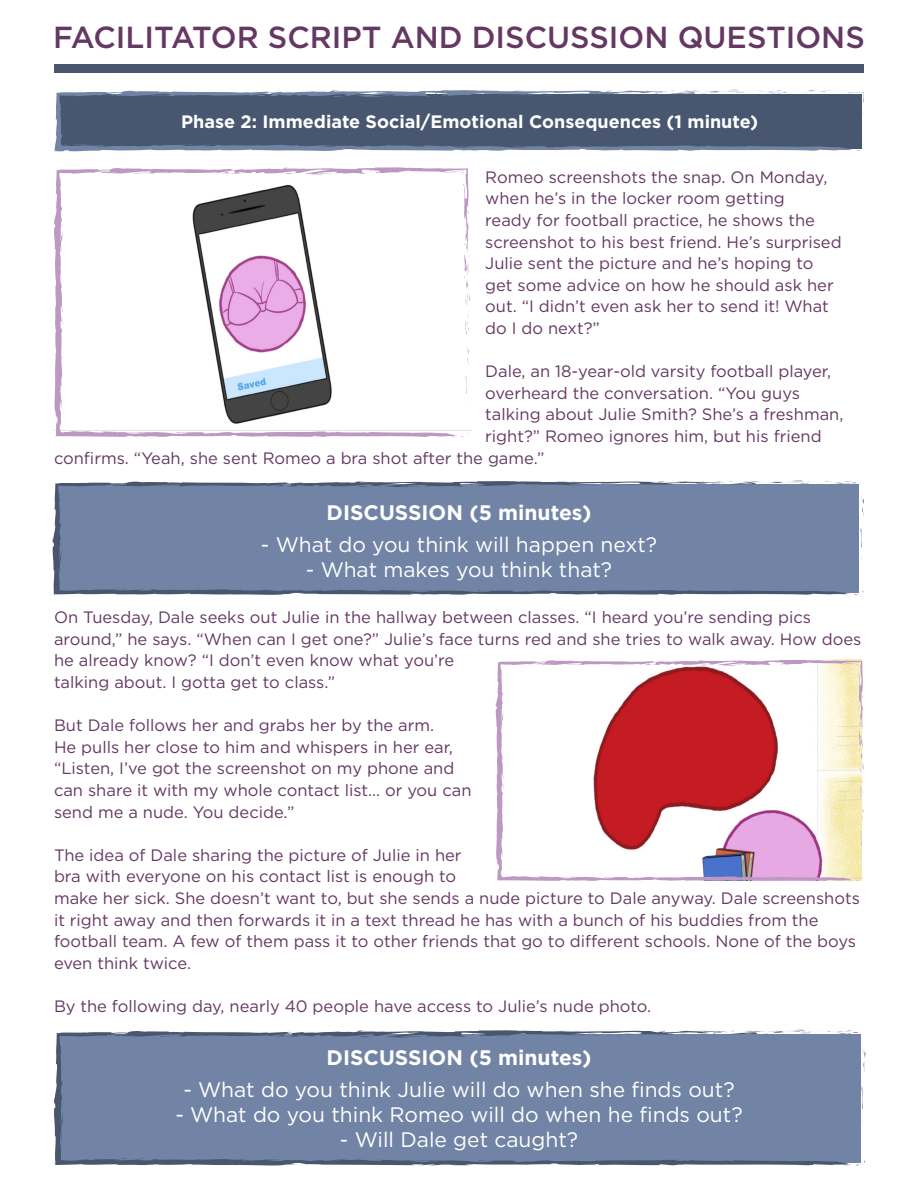
<style>
.page{position:relative;width:918px;height:1188px;background:#fff}
.page>*{position:absolute;margin:0;border:0;box-sizing:border-box;transform-origin:0 0}
.t1{font:500 30.45px "Gotham";color:#643862}
.t2{font:21px "Gotham";color:#fff}
.t3{font:700 21px "Gotham";color:#fff}
.t4{font:700 18px "Gotham";color:#fff}
.t5{font:16.5px/21.6px "Gotham";color:#643862}
</style>
<div class="page">
<svg style="left:861px;top:1085px;width:2px;height:25px"></svg>
<svg style="left:863px;top:1050px;width:3px;height:22px"></svg>
<svg style="left:54px;top:1030px;width:800px;height:136px;background:#7284a4"></svg>
<svg style="left:108px;top:1034px;width:15px;height:3px"></svg>
<svg style="left:195px;top:1159px;width:6px;height:2px"></svg>
<svg style="left:712px;top:1030px;width:149px;height:5px"></svg>
<svg style="left:651px;top:1030px;width:55px;height:5px"></svg>
<svg style="left:559px;top:1031px;width:46px;height:5px"></svg>
<svg style="left:358px;top:1030px;width:16px;height:7px"></svg>
<svg style="left:855px;top:1159px;width:10px;height:7px"></svg>
<svg style="left:64px;top:1159px;width:10px;height:2px"></svg>
<svg style="left:860px;top:527px;width:2px;height:21px"></svg>
<svg style="left:861px;top:495px;width:3px;height:21px"></svg>
<svg style="left:853px;top:482px;width:6px;height:3px"></svg>
<svg style="left:52px;top:481px;width:801px;height:114px;background:#7284a3"></svg>
<svg style="left:107px;top:484px;width:15px;height:3px"></svg>
<svg style="left:194px;top:589px;width:6px;height:2px"></svg>
<svg style="left:711px;top:481px;width:100px;height:4px"></svg>
<svg style="left:650px;top:481px;width:55px;height:4px"></svg>
<svg style="left:557px;top:481px;width:47px;height:5px"></svg>
<svg style="left:357px;top:481px;width:16px;height:6px"></svg>
<svg style="left:854px;top:589px;width:9px;height:6px"></svg>
<svg style="left:855px;top:92px;width:9px;height:11px"></svg>
<svg style="left:54px;top:90px;width:801px;height:62px;background:#56647c"></svg>
<svg style="left:104px;top:94px;width:13px;height:2px"></svg>
<svg style="left:598px;top:90px;width:191px;height:5px"></svg>
<svg style="left:514px;top:91px;width:43px;height:5px"></svg>
<svg style="left:331px;top:90px;width:15px;height:7px"></svg>
<svg style="left:136px;top:145px;width:8px;height:2px"></svg>
<div style="left:54px;top:64px;width:810px;height:9px;background:#48576f"></div>
<svg style="left:54px;top:167px;width:415px;height:270px"></svg>
<svg style="left:96px;top:171px;width:11px;height:3px"></svg>
<svg style="left:464px;top:205px;width:6px;height:131px"></svg>
<svg style="left:435px;top:168px;width:30px;height:6px"></svg>
<svg style="left:370px;top:170px;width:9px;height:4px"></svg>
<svg style="left:284px;top:167px;width:12px;height:7px"></svg>
<svg style="left:451px;top:431px;width:18px;height:7px"></svg>
<svg style="left:55px;top:267px;width:7px;height:12px"></svg>
<svg style="left:495px;top:659px;width:368px;height:222px"></svg>
<svg style="left:533px;top:663px;width:10px;height:2px"></svg>
<svg style="left:859px;top:690px;width:5px;height:108px"></svg>
<svg style="left:833px;top:660px;width:27px;height:5px"></svg>
<svg style="left:775px;top:662px;width:9px;height:4px"></svg>
<svg style="left:700px;top:660px;width:10px;height:6px"></svg>
<svg style="left:848px;top:876px;width:15px;height:6px"></svg>
<svg style="left:496px;top:742px;width:7px;height:10px"></svg>
<p class="t1" style="left:53px;top:18px;width:813px">FACILITATOR SCRIPT AND DISCUSSION QUESTIONS</p>
<p class="t4" style="left:181px;top:110px;width:578px">Phase 2: Immediate Social/Emotional Consequences (1 minute)</p>
<p class="t5" style="left:485px;top:166px;width:358px">Romeo screenshots the snap. On Monday, when he’s in the locker room getting<br>ready for football practice, he shows the screenshot to his best friend. He’s surprised Julie sent the picture and he’s hoping to get some advice on how he should ask her out. “I didn’t even ask her to send it! What do I do next?”</p>
<p class="t5" style="left:485px;top:360px;width:347px">Dale, an 18-year-old varsity football player,</p>
<p class="t5" style="left:485px;top:382px;width:316px">overheard the conversation. “You guys</p>
<p class="t5" style="left:485px;top:403px;width:360px">talking about Julie Smith? She’s a freshman,</p>
<p class="t5" style="left:485px;top:425px;width:338px">right?” Romeo ignores him, but his friend</p>
<p class="t5" style="left:54px;top:447px;width:492px">confirms. “Yeah, she sent Romeo a bra shot after the game.”</p>
<p class="t3" style="left:327px;top:499px;width:266px">DISCUSSION (5 minutes)</p>
<p class="t2" style="left:261px;top:531px;width:398px">- What do you think will happen next?</p>
<p class="t2" style="left:306px;top:557px;width:308px">- What makes you think that?</p>
<p class="t5" style="left:54px;top:606px;width:809px">On Tuesday, Dale seeks out Julie in the hallway between classes. “I heard you’re sending pics around,” he says. “When can I get one?” Julie’s face turns red and she tries to walk away. How does he already know? “I don’t even know what you’re<br>talking about. I gotta get to class.”</p>
<p class="t5" style="left:54px;top:714px;width:419px">But Dale follows her and grabs her by the arm.<br>He pulls her close to him and whispers in her ear, “Listen, I’ve got the screenshot on my phone and can share it with my whole contact list… or you can send me a nude. You decide.”</p>
<p class="t5" style="left:54px;top:844px;width:808px">The idea of Dale sharing the picture of Julie in her<br>bra with everyone on his contact list is enough to<br>make her sick. She doesn’t want to, but she sends a nude picture to Dale anyway. Dale screenshots it right away and then forwards it in a text thread he has with a bunch of his buddies from the football team. A few of them pass it to other friends that go to different schools. None of the boys even think twice.</p>
<p class="t5" style="left:54px;top:995px;width:599px">By the following day, nearly 40 people have access to Julie’s nude photo.</p>
<p class="t3" style="left:327px;top:1044px;width:266px">DISCUSSION (5 minutes)</p>
<p class="t2" style="left:183px;top:1076px;width:553px">- What do you think Julie will do when she finds out?</p>
<p class="t2" style="left:175px;top:1101px;width:569px">- What do you think Romeo will do when he finds out?</p>
<p class="t2" style="left:340px;top:1126px;width:240px">- Will Dale get caught?</p>
</div>
